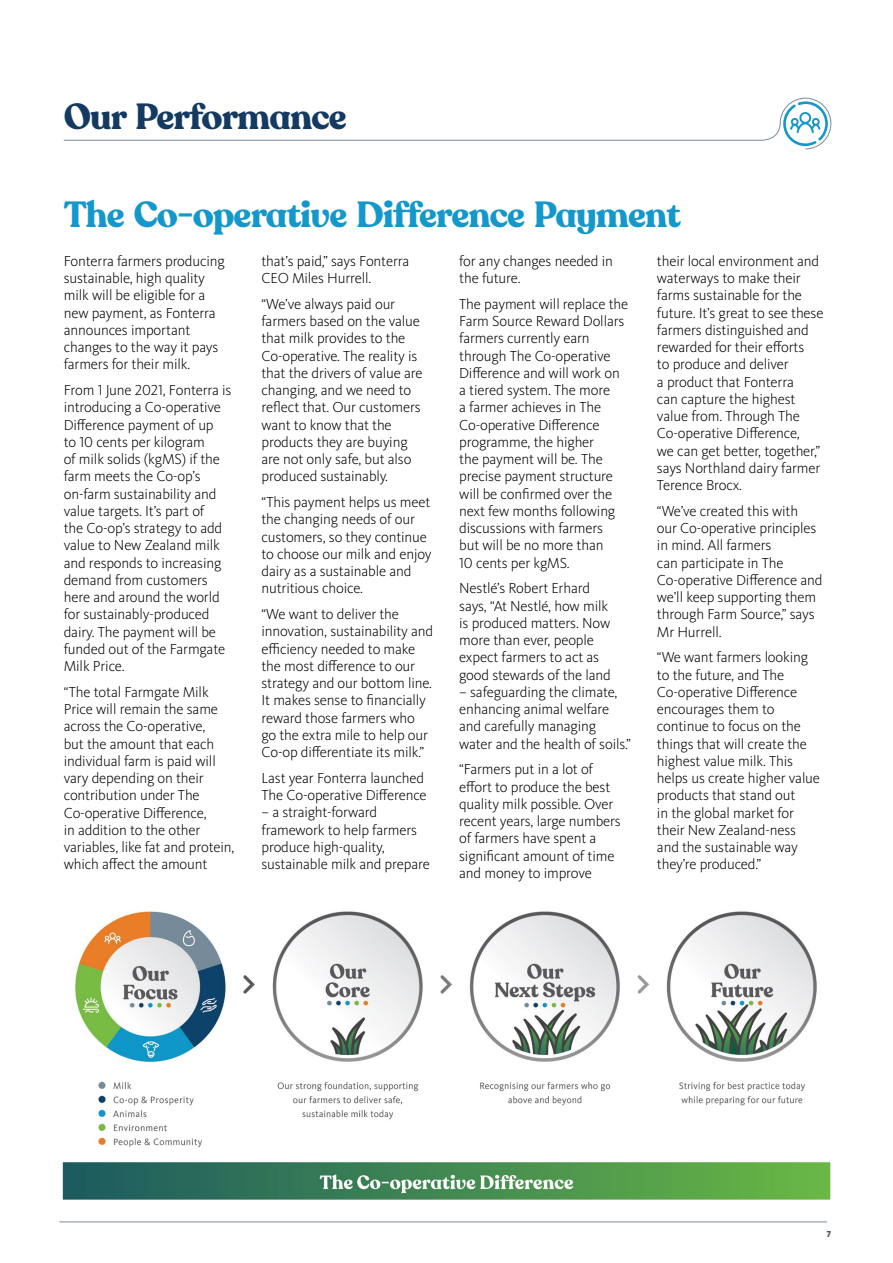
<style>
.page{position:relative;width:893px;height:1263px;background:#fff}
.page>*{position:absolute;margin:0;border:0;box-sizing:border-box;transform-origin:0 0}
.t1{font:700 36px "Recoleta Alt";letter-spacing:-.025em;color:#1498cb}
.t2{font:700 36px "Recoleta Alt";letter-spacing:-.025em;color:#143a62}
.t3{font:300 15px/17.2px "Kievit OT";letter-spacing:-.01em;color:#000}
.t4{font:900 9px "Kievit OT";color:#58595b}
</style>
<div class="page">
<hr style="left:60px;top:1221px;width:767px;height:1px;background:#768d99">
<svg style="left:63px;top:97px;width:769px;height:53px"></svg>
<img style="left:62px;top:911px;width:769px;height:288px">
<h1 class="t2" style="left:64px;top:93px;width:285px">Our Performance</h1>
<h1 class="t1" style="left:64px;top:192px;width:619px">The Co-operative Difference Payment</h1>
<p class="t3" style="left:64px;top:253px;width:162px">Fonterra farmers producing sustainable, high quality milk will be eligible for a new payment, as Fonterra announces important changes to the way it pays farmers for their milk.</p>
<p class="t3" style="left:64px;top:382px;width:169px">From 1 June 2021, Fonterra is introducing a Co-operative<br>Difference payment of up<br>to 10 cents per kilogram<br>of milk solids (kgMS) if the farm meets the Co-op’s on-farm sustainability and value targets. It’s part of<br>the Co-op’s strategy to add value to New Zealand milk and responds to increasing demand from customers here and around the world for sustainably-produced dairy. The payment will be funded out of the Farmgate<br>Milk Price.</p>
<p class="t3" style="left:64px;top:684px;width:172px">“The total Farmgate Milk<br>Price will remain the same across the Co-operative,<br>but the amount that each individual farm is paid will vary depending on their contribution under The<br>Co-operative Difference,<br>in addition to the other variables, like fat and protein, which affect the amount</p>
<p class="t3" style="left:459px;top:253px;width:155px">for any changes needed in the future.</p>
<p class="t3" style="left:459px;top:296px;width:171px">The payment will replace the<br>Farm Source Reward Dollars farmers currently earn through The Co-operative<br>Difference and will work on a tiered system. The more<br>a farmer achieves in The<br>Co-operative Difference programme, the higher<br>the payment will be. The precise payment structure will be confirmed over the next few months following discussions with farmers<br>but will be no more than<br>10 cents per kgMS.</p>
<p class="t3" style="left:459px;top:580px;width:153px">Nestlé’s Robert Erhard says, “At Nestlé, how milk is produced matters. Now more than ever, people expect farmers to act as good stewards of the land</p>
<p class="t3" style="left:459px;top:684px;width:173px">– safeguarding the climate, enhancing animal welfare and carefully managing water and the health of soils.”</p>
<p class="t3" style="left:459px;top:761px;width:163px">“Farmers put in a lot of effort to produce the best quality milk possible. Over recent years, large numbers of farmers have spent a significant amount of time and money to improve</p>
<p class="t3" style="left:261px;top:253px;width:149px">that’s paid,” says Fonterra<br>CEO Miles Hurrell.</p>
<p class="t3" style="left:261px;top:296px;width:163px">“We’ve always paid our farmers based on the value that milk provides to the<br>Co-operative. The reality is that the drivers of value are changing, and we need to reflect that. Our customers want to know that the products they are buying are not only safe, but also produced sustainably.</p>
<p class="t3" style="left:261px;top:494px;width:171px">“This payment helps us meet the changing needs of our customers, so they continue to choose our milk and enjoy dairy as a sustainable and nutritious choice.</p>
<p class="t3" style="left:261px;top:606px;width:173px">“We want to deliver the innovation, sustainability and efficiency needed to make the most difference to our strategy and our bottom line.<br>It makes sense to financially reward those farmers who go the extra mile to help our<br>Co-op differentiate its milk.”</p>
<p class="t3" style="left:261px;top:770px;width:167px">Last year Fonterra launched<br>The Co-operative Difference</p>
<p class="t3" style="left:261px;top:804px;width:170px">– a straight-forward framework to help farmers produce high-quality, sustainable milk and prepare</p>
<p class="t3" style="left:657px;top:253px;width:168px">their local environment and waterways to make their farms sustainable for the future. It’s great to see these farmers distinguished and rewarded for their efforts<br>to produce and deliver<br>a product that Fonterra<br>can capture the highest value from. Through The<br>Co‑operative Difference,<br>we can get better, together,” says Northland dairy farmer<br>Terence Brocx.</p>
<p class="t3" style="left:657px;top:503px;width:167px">“We’ve created this with<br>our Co-operative principles in mind. All farmers<br>can participate in The<br>Co‑operative Difference and we’ll keep supporting them through Farm Source,” says<br>Mr Hurrell.</p>
<p class="t3" style="left:657px;top:649px;width:165px">“We want farmers looking to the future, and The<br>Co-operative Difference encourages them to continue to focus on the things that will create the highest value milk. This helps us create higher value products that stand out<br>in the global market for their New Zealand-ness and the sustainable way they’re produced.”</p>
<p class="t4" style="left:827px;top:1228px;width:6px">7</p>
</div>
